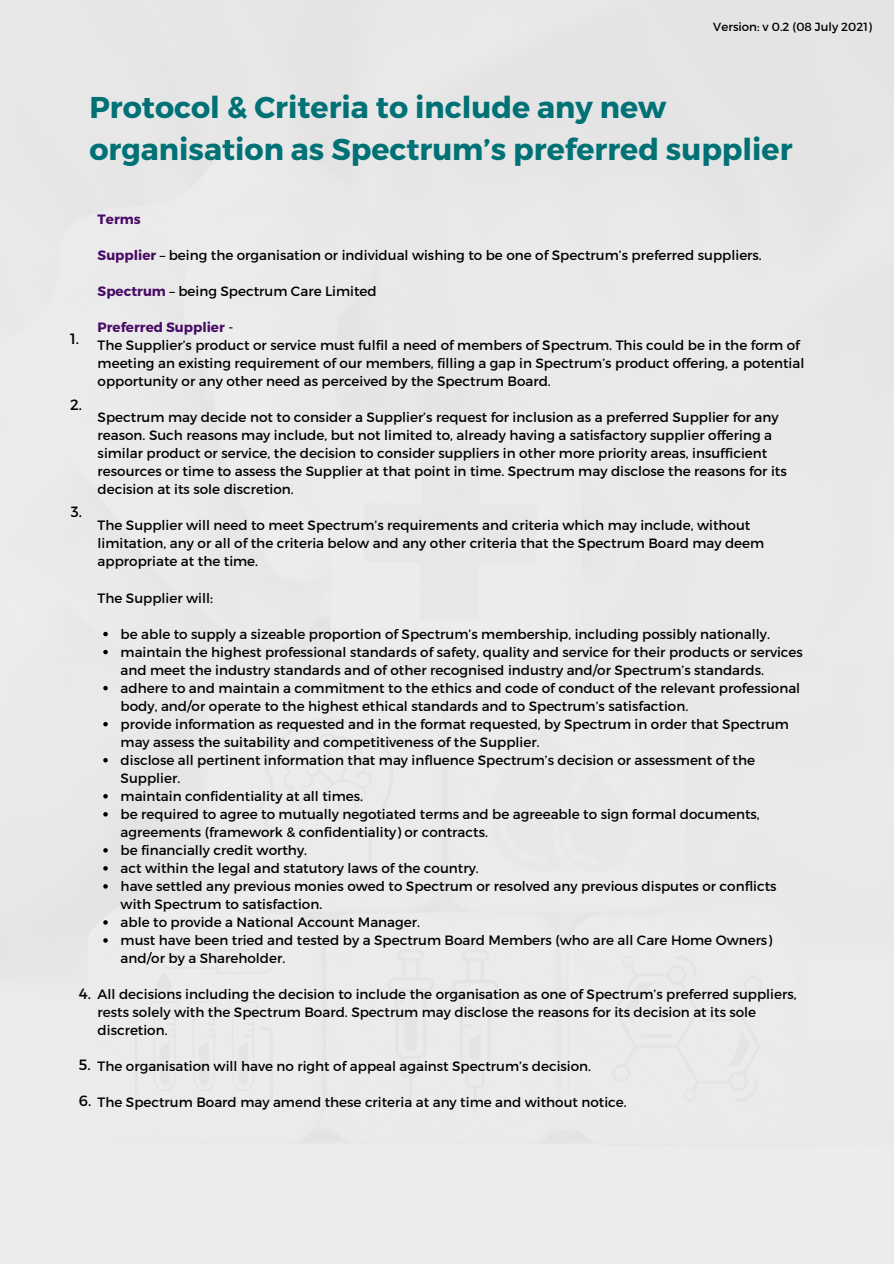
<style>
.page{position:relative;width:894px;height:1264px;background:#fff}
.page>*{position:absolute;margin:0;border:0;box-sizing:border-box;transform-origin:0 0}
.t1{font:700 30.15px/41.7px "Montserrat";color:#007175}
.t2{font:14.85px "Montserrat";color:#000}
.t3{font:13.5px/18px "Montserrat";color:#000}
.t4{font:700 13.5px "Montserrat";color:#4a0d67}
.t5{font:11.85px "Montserrat";color:#000}
.s1{font-weight:700;color:#4a0d67}
.s2{font-size:14.85px}
</style>
<div class="page">
<div style="left:0;top:0;width:893px;height:1263px;background:#e9e9e9"></div>
<svg style="left:103px;top:632px;width:5px;height:4px"></svg>
<svg style="left:103px;top:650px;width:5px;height:4px"></svg>
<svg style="left:103px;top:686px;width:5px;height:4px"></svg>
<svg style="left:103px;top:722px;width:5px;height:4px"></svg>
<svg style="left:103px;top:758px;width:5px;height:4px"></svg>
<svg style="left:103px;top:794px;width:5px;height:4px"></svg>
<svg style="left:103px;top:812px;width:5px;height:4px"></svg>
<svg style="left:103px;top:848px;width:5px;height:4px"></svg>
<svg style="left:103px;top:866px;width:5px;height:4px"></svg>
<svg style="left:103px;top:884px;width:5px;height:4px"></svg>
<svg style="left:103px;top:920px;width:5px;height:4px"></svg>
<svg style="left:103px;top:938px;width:5px;height:4px"></svg>
<p class="t5" style="left:713px;top:19px;width:160px">Version: v 0.2 (08 July 2021)</p>
<h1 class="t1" style="left:89px;top:85px;width:704px">Protocol &amp; Criteria to include any new organisation as Spectrum’s preferred supplier</h1>
<p class="t2" style="left:70px;top:329px;width:11px">1.</p>
<p class="t2" style="left:70px;top:395px;width:13px">2.</p>
<p class="t2" style="left:71px;top:502px;width:13px">3.</p>
<p class="t4" style="left:98px;top:210px;width:45px">Terms</p>
<p class="t3" style="left:98px;top:245px;width:665px"><span class="s1">Supplier</span> – being the organisation or individual wishing to be one of Spectrum’s preferred suppliers.</p>
<p class="t3" style="left:98px;top:281px;width:280px"><span class="s1">Spectrum</span> – being Spectrum Care Limited</p>
<p class="t3" style="left:98px;top:318px;width:708px"><span class="s1">Preferred Supplier</span> -<br>The Supplier’s product or service must fulfil a need of members of Spectrum. This could be in the form of meeting an existing requirement of our members, filling a gap in Spectrum’s product offering, a potential opportunity or any other need as perceived by the Spectrum Board.</p>
<p class="t3" style="left:98px;top:408px;width:690px">Spectrum may decide not to consider a Supplier’s request for inclusion as a preferred Supplier for any reason. Such reasons may include, but not limited to, already having a satisfactory supplier offering a similar product or service, the decision to consider suppliers in other more priority areas, insufficient resources or time to assess the Supplier at that point in time. Spectrum may disclose the reasons for its decision at its sole discretion.</p>
<p class="t3" style="left:98px;top:516px;width:668px">The Supplier will need to meet Spectrum’s requirements and criteria which may include, without limitation, any or all of the criteria below and any other criteria that the Spectrum Board may deem appropriate at the time.</p>
<p class="t3" style="left:98px;top:588px;width:117px">The Supplier will:</p>
<p class="t3" style="left:121px;top:624px;width:683px">be able to supply a sizeable proportion of Spectrum’s membership, including possibly nationally. maintain the highest professional standards of safety, quality and service for their products or services and meet the industry standards and of other recognised industry and/or Spectrum’s standards. adhere to and maintain a commitment to the ethics and code of conduct of the relevant professional body, and/or operate to the highest ethical standards and to Spectrum’s satisfaction.<br>provide information as requested and in the format requested, by Spectrum in order that Spectrum may assess the suitability and competitiveness of the Supplier.<br>disclose all pertinent information that may influence Spectrum’s decision or assessment of the Supplier.<br>maintain confidentiality at all times.<br>be required to agree to mutually negotiated terms and be agreeable to sign formal documents, agreements (framework &amp; confidentiality) or contracts.<br>be financially credit worthy.<br>act within the legal and statutory laws of the country.<br>have settled any previous monies owed to Spectrum or resolved any previous disputes or conflicts with Spectrum to satisfaction.<br>able to provide a National Account Manager.<br>must have been tried and tested by a Spectrum Board Members (who are all Care Home Owners) and/or by a Shareholder.</p>
<p class="t3" style="left:79px;top:984px;width:719px"><span class="s2">4.</span> All decisions including the decision to include the organisation as one of Spectrum’s preferred suppliers,</p>
<p class="t3" style="left:98px;top:1002px;width:660px">rests solely with the Spectrum Board. Spectrum may disclose the reasons for its decision at its sole discretion.</p>
<p class="t3" style="left:98px;top:1056px;width:495px">The organisation will have no right of appeal against Spectrum’s decision.</p>
<p class="t2" style="left:79px;top:1055px;width:13px">5.</p>
<p class="t3" style="left:79px;top:1092px;width:549px"><span class="s2">6.</span> The Spectrum Board may amend these criteria at any time and without notice.</p>
</div>
